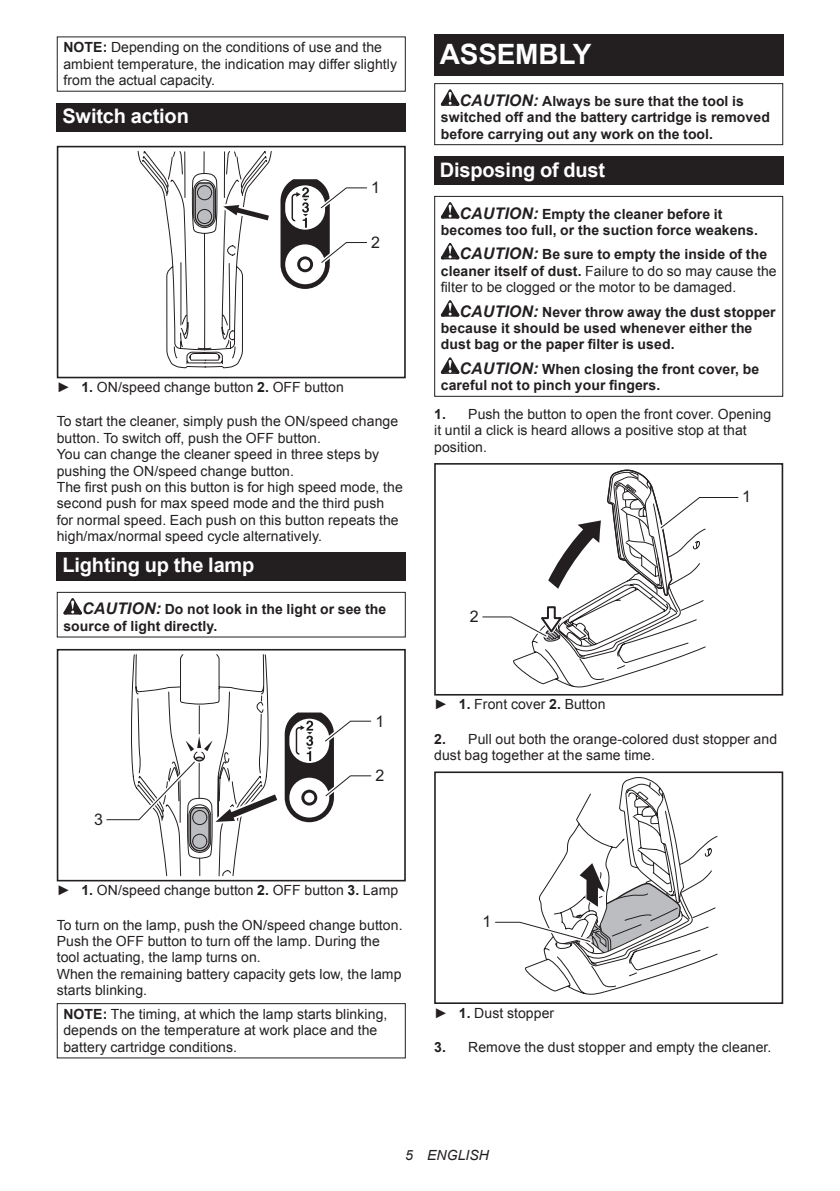
<style>
.page{position:relative;width:840px;height:1191px;background:#fff}
.page>*{position:absolute;margin:0;border:0;box-sizing:border-box;transform-origin:0 0}
.t1{font:700 28px "Arial";letter-spacing:-.01em;color:#fff}
.t2{font:700 20px "Arial";letter-spacing:-.01em;color:#fff}
.t3{font:16px "Arial";color:#231f20}
.t4{font:14px/16.4px "Arial";letter-spacing:.005em;color:#231f20}
.t5{font:700 14px/16.4px "Arial";letter-spacing:.005em;color:#231f20}
.t6{font:italic 14px "Arial";letter-spacing:.005em;color:#231f20}
.s1{font-weight:700}
.s2{font-style:italic;font-size:16px}
.s3{font-weight:700;font-style:italic;font-size:16px}
</style>
<div class="page">
<div style="left:57px;top:103px;width:348px;height:29px;background:#231f20"></div>
<div style="left:57px;top:146px;width:348px;height:232px;border:2px solid #231f20"></div>
<svg style="left:137px;top:151px;width:233px;height:227px"></svg>
<div style="left:57px;top:552px;width:348px;height:29px;background:#231f20"></div>
<svg style="left:63px;top:598px;width:19px;height:16px"></svg>
<div style="left:57px;top:592px;width:348px;height:45px;border:1px solid #231f20"></div>
<div style="left:57px;top:649px;width:348px;height:232px;border:2px solid #231f20"></div>
<svg style="left:106px;top:654px;width:266px;height:222px"></svg>
<div style="left:57px;top:1003px;width:348px;height:55px;border:1px solid #231f20"></div>
<div style="left:434px;top:34px;width:348px;height:41px;background:#231f20"></div>
<svg style="left:440px;top:89px;width:19px;height:17px"></svg>
<div style="left:434px;top:83px;width:348px;height:62px;border:1px solid #231f20"></div>
<div style="left:434px;top:156px;width:348px;height:29px;background:#231f20"></div>
<svg style="left:440px;top:202px;width:19px;height:16px"></svg>
<svg style="left:440px;top:243px;width:19px;height:16px"></svg>
<svg style="left:440px;top:300px;width:19px;height:16px"></svg>
<svg style="left:440px;top:357px;width:19px;height:17px"></svg>
<div style="left:434px;top:196px;width:348px;height:201px;border:1px solid #231f20"></div>
<div style="left:434px;top:463px;width:348px;height:232px;border:2px solid #231f20"></div>
<svg style="left:478px;top:463px;width:263px;height:225px"></svg>
<div style="left:434px;top:771px;width:348px;height:233px;border:2px solid #231f20"></div>
<svg style="left:491px;top:771px;width:226px;height:224px"></svg>
<p class="t4" style="left:63px;top:40px;width:335px"><span class="s1">NOTE:</span> Depending on the conditions of use and the ambient temperature, the indication may differ slightly from the actual capacity.</p>
<h2 class="t2" style="left:62px;top:108px;width:128px">Switch action</h2>
<p class="t3" style="left:371px;top:178px;width:10px">1</p>
<p class="t3" style="left:371px;top:233px;width:10px">2</p>
<p class="t4" style="left:57px;top:379px;width:288px">► <span class="s1">1.</span> ON/speed change button <span class="s1">2.</span> OFF button</p>
<p class="t4" style="left:57px;top:413px;width:347px">To start the cleaner, simply push the ON/speed change button. To switch off, push the OFF button.<br>You can change the cleaner speed in three steps by pushing the ON/speed change button.<br>The first push on this button is for high speed mode, the second push for max speed mode and the third push for normal speed. Each push on this button repeats the high/max/normal speed cycle alternatively.</p>
<h2 class="t2" style="left:62px;top:558px;width:193px">Lighting up the lamp</h2>
<p class="t5" style="left:63px;top:602px;width:324px;text-indent:19px"><span class="s2">CAUTION:</span> Do not look in the light or see the source of light directly.</p>
<p class="t3" style="left:375px;top:711px;width:10px">1</p>
<p class="t3" style="left:94px;top:810px;width:10px">3</p>
<p class="t3" style="left:375px;top:766px;width:10px">2</p>
<p class="t4" style="left:57px;top:882px;width:343px">► <span class="s1">1.</span> ON/speed change button <span class="s1">2.</span> OFF button <span class="s1">3.</span> Lamp</p>
<p class="t4" style="left:57px;top:916px;width:347px">To turn on the lamp, push the ON/speed change button.<br>Push the OFF button to turn off the lamp. During the tool actuating, the lamp turns on.<br>When the remaining battery capacity gets low, the lamp starts blinking.</p>
<p class="t4" style="left:63px;top:1007px;width:325px"><span class="s1">NOTE:</span> The timing, at which the lamp starts blinking, depends on the temperature at work place and the battery cartridge conditions.</p>
<h1 class="t1" style="left:439px;top:43px;width:153px">ASSEMBLY</h1>
<p class="t5" style="left:440px;top:94px;width:330px;text-indent:19px"><span class="s2">CAUTION:</span> Always be sure that the tool is switched off and the battery cartridge is removed before carrying out any work on the tool.</p>
<h2 class="t2" style="left:439px;top:162px;width:167px">Disposing of dust</h2>
<p class="t5" style="left:440px;top:207px;width:318px;text-indent:19px"><span class="s2">CAUTION:</span> Empty the cleaner before it becomes too full, or the suction force weakens.</p>
<p class="t4" style="left:440px;top:247px;width:337px;text-indent:19px"><span class="s3">CAUTION:</span> <span class="s1">Be sure to empty the inside of the cleaner itself of dust.</span> Failure to do so may cause the filter to be clogged or the motor to be damaged.</p>
<p class="t5" style="left:440px;top:305px;width:336px;text-indent:19px"><span class="s2">CAUTION:</span> Never throw away the dust stopper because it should be used whenever either the dust bag or the paper filter is used.</p>
<p class="t5" style="left:440px;top:362px;width:319px;text-indent:19px"><span class="s2">CAUTION:</span> When closing the front cover, be careful not to pinch your fingers.</p>
<p class="t4" style="left:434px;top:406px;width:338px"><span class="s1">1.</span> Push the button to open the front cover. Opening it until a click is heard allows a positive stop at that position.</p>
<p class="t3" style="left:741px;top:487px;width:10px">1</p>
<p class="t3" style="left:469px;top:607px;width:10px">2</p>
<p class="t4" style="left:434px;top:696px;width:173px">► <span class="s1">1.</span> Front cover <span class="s1">2.</span> Button</p>
<p class="t4" style="left:434px;top:730px;width:344px"><span class="s1">2.</span> Pull out both the orange-colored dust stopper and dust bag together at the same time.</p>
<p class="t3" style="left:482px;top:912px;width:10px">1</p>
<p class="t4" style="left:434px;top:1004px;width:121px">► <span class="s1">1.</span> Dust stopper</p>
<p class="t4" style="left:434px;top:1040px;width:338px"><span class="s1">3.</span> Remove the dust stopper and empty the cleaner.</p>
<p class="t6" style="left:405px;top:1147px;width:85px">5 ENGLISH</p>
</div>
